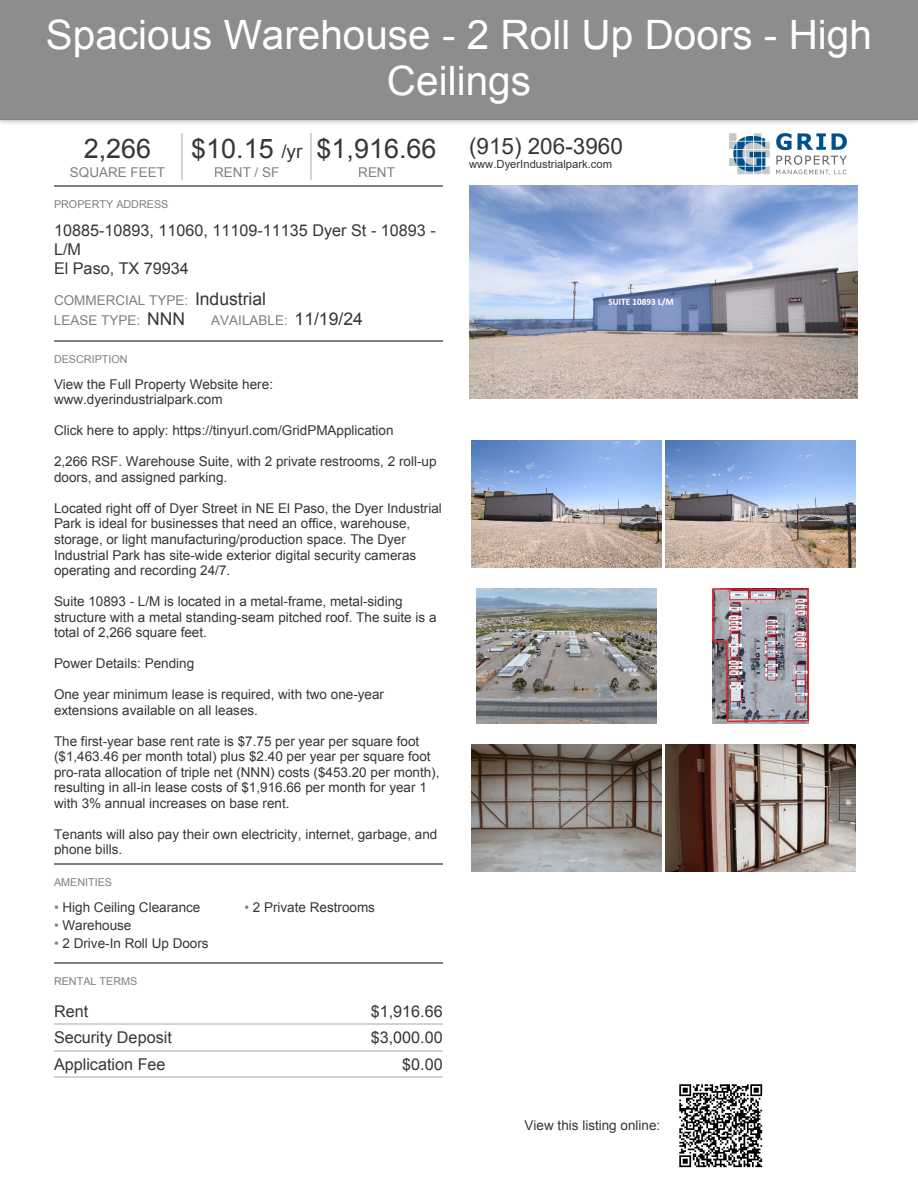
<style>
.page{position:relative;width:918px;height:1188px;background:#fff}
.page>*{position:absolute;margin:0;border:0;box-sizing:border-box;transform-origin:0 0}
.t1{font:40.5px/46.5px "Arial";color:#fff;text-align:center}
.t2{font:27px "Arial";color:#363636}
.t3{font:22.5px "Arial";color:#363636}
.t4{font:16.2px/18.6px "Arial";color:#363636}
.t5{font:13.5px/15.5px "Arial";color:#363636}
.t6{font:13.5px/20.2px "Arial";color:#808080}
.t7{font:11.25px "Arial";color:#363636}
.t8{font:10.8px "Arial";color:#808080}
.s1{font-size:18.9px}
.s2{font-size:17.55px;color:#363636}
.s3{color:#808080}
</style>
<div class="page">
<div style="left:0;top:0;width:918px;height:120px;background:#8d8d8d"></div>
<hr style="left:181px;top:133px;width:1px;height:47px;background:#d3d3d3">
<hr style="left:310px;top:133px;width:2px;height:47px;background:#d3d3d3">
<img style="left:729px;top:133px;width:117px;height:41px">
<hr style="left:54px;top:185px;width:389px;height:2px;background:#808080">
<hr style="left:54px;top:340px;width:389px;height:1px;background:#808080">
<hr style="left:54px;top:864px;width:389px;height:1px;background:#808080">
<hr style="left:54px;top:962px;width:389px;height:1px;background:#808080">
<hr style="left:54px;top:1024px;width:389px;height:1px;background:#d3d3d3">
<hr style="left:54px;top:1050px;width:389px;height:1px;background:#d3d3d3">
<hr style="left:54px;top:1077px;width:389px;height:1px;background:#d3d3d3">
<img style="left:469px;top:185px;width:389px;height:213px">
<img style="left:471px;top:441px;width:191px;height:126px">
<img style="left:665px;top:441px;width:191px;height:126px">
<img style="left:476px;top:588px;width:181px;height:135px">
<img style="left:713px;top:588px;width:95px;height:135px">
<img style="left:471px;top:744px;width:191px;height:127px">
<img style="left:665px;top:744px;width:191px;height:127px">
<img style="left:679px;top:1084px;width:84px;height:84px">
<h1 class="t1" style="left:46px;top:11px;width:827px">Spacious Warehouse - 2 Roll Up Doors - High<br>Ceilings</h1>
<h2 class="t2" style="left:84px;top:134px;width:69px">2,266</h2>
<p class="t6" style="left:70px;top:162px;width:97px">SQUARE FEET</p>
<h2 class="t2" style="left:191px;top:134px;width:113px">$10.15 <span class="s1">/yr</span></h2>
<p class="t6" style="left:214px;top:162px;width:67px">RENT / SF</p>
<h2 class="t2" style="left:317px;top:134px;width:122px">$1,916.66</h2>
<p class="t6" style="left:358px;top:162px;width:38px">RENT</p>
<h3 class="t3" style="left:469px;top:131px;width:155px">(915) 206-3960</h3>
<p class="t7" style="left:469px;top:156px;width:145px">www.DyerIndustrialpark.com</p>
<p class="t8" style="left:54px;top:198px;width:116px">PROPERTY ADDRESS</p>
<p class="t4" style="left:54px;top:221px;width:383px">10885-10893, 11060, 11109-11135 Dyer St - 10893 -<br>L/M<br>El Paso, TX 79934</p>
<p class="t6" style="left:54px;top:290px;width:214px">COMMERCIAL TYPE: <span class="s2">Industrial<br></span>LEASE TYPE: <span class="s2">NNN</span></p>
<p class="t6" style="left:211px;top:310px;width:153px">AVAILABLE: <span class="s2">11/19/24</span></p>
<p class="t8" style="left:54px;top:353px;width:75px">DESCRIPTION</p>
<p class="t5" style="left:54px;top:376px;width:221px">View the Full Property Website here: www.dyerindustrialpark.com</p>
<p class="t5" style="left:54px;top:423px;width:341px">Click here to apply: https://tinyurl.com/GridPMApplication</p>
<p class="t5" style="left:54px;top:454px;width:384px">2,266 RSF. Warehouse Suite, with 2 private restrooms, 2 roll-up doors, and assigned parking.</p>
<p class="t5" style="left:54px;top:501px;width:389px">Located right off of Dyer Street in NE El Paso, the Dyer Industrial Park is ideal for businesses that need an office, warehouse, storage, or light manufacturing/production space. The Dyer Industrial Park has site-wide exterior digital security cameras operating and recording 24/7.</p>
<p class="t5" style="left:54px;top:594px;width:384px">Suite 10893 - L/M is located in a metal-frame, metal-siding structure with a metal standing-seam pitched roof. The suite is a total of 2,266 square feet.</p>
<p class="t5" style="left:54px;top:656px;width:142px">Power Details: Pending</p>
<p class="t5" style="left:54px;top:687px;width:332px">One year minimum lease is required, with two one-year extensions available on all leases.</p>
<p class="t5" style="left:54px;top:733px;width:387px">The first-year base rent rate is $7.75 per year per square foot ($1,463.46 per month total) plus $2.40 per year per square foot pro-rata allocation of triple net (NNN) costs ($453.20 per month), resulting in all-in lease costs of $1,916.66 per month for year 1 with 3% annual increases on base rent.</p>
<p class="t5" style="left:54px;top:827px;width:385px">Tenants will also pay their own electricity, internet, garbage, and phone bills.</p>
<p class="t8" style="left:54px;top:876px;width:60px">AMENITIES</p>
<p class="t5" style="left:54px;top:900px;width:148px"><span class="s3">•</span> High Ceiling Clearance</p>
<p class="t5" style="left:54px;top:918px;width:79px"><span class="s3">•</span> Warehouse</p>
<p class="t5" style="left:54px;top:936px;width:156px"><span class="s3">•</span> 2 Drive-In Roll Up Doors</p>
<p class="t5" style="left:244px;top:900px;width:132px"><span class="s3">•</span> 2 Private Restrooms</p>
<p class="t8" style="left:54px;top:975px;width:85px">RENTAL TERMS</p>
<p class="t4" style="left:54px;top:1002px;width:36px">Rent</p>
<p class="t4" style="left:371px;top:1002px;width:74px">$1,916.66</p>
<p class="t4" style="left:54px;top:1028px;width:119px">Security Deposit</p>
<p class="t4" style="left:371px;top:1028px;width:74px">$3,000.00</p>
<p class="t4" style="left:54px;top:1055px;width:113px">Application Fee</p>
<p class="t4" style="left:402px;top:1055px;width:42px">$0.00</p>
<p class="t5" style="left:525px;top:1117px;width:137px">View this listing online:</p>
</div>
